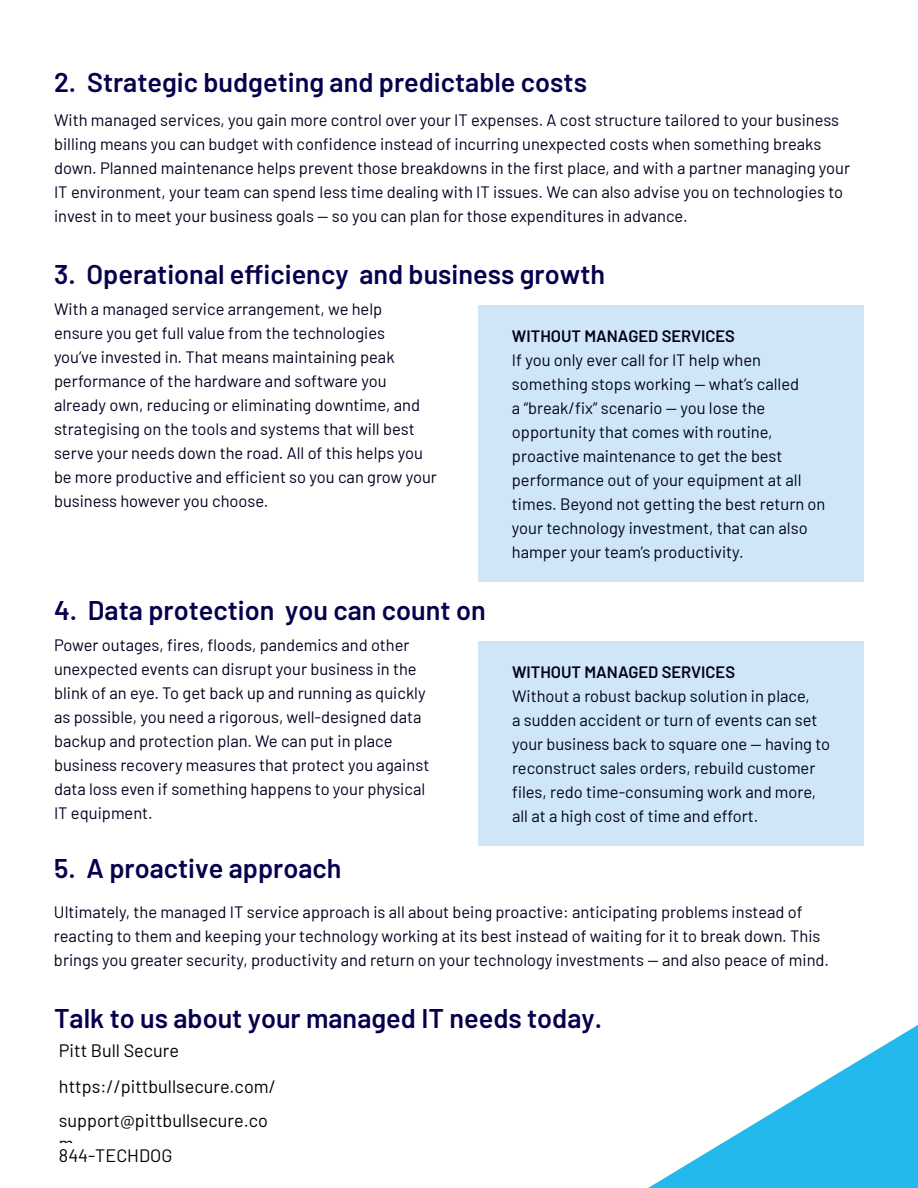
<style>
.page{position:relative;width:918px;height:1188px;background:#fff}
.page>*{position:absolute;margin:0;border:0;box-sizing:border-box;transform-origin:0 0}
.Headings{font:600 27px "Barlow";color:#06004c}
.t1{font:18px/23.2px "Barlow";color:#000}
.t2{font:16.5px/24px "Barlow";color:#00001d}
.t3{font:600 16.5px "Barlow";color:#00001d}
</style>
<div class="page">
<div style="left:478px;top:306px;width:386px;height:276px;background:#cfe6f9"></div>
<div style="left:478px;top:642px;width:386px;height:204px;background:#cfe6f9"></div>
<svg style="left:658px;top:1025px;width:260px;height:157px"></svg>
<div style="left:648px;top:1182px;width:270px;height:6px;background:#24b9ed"></div>
<p class="Headings" style="left:54px;top:62px;width:534px">2. Strategic budgeting and predictable costs</p>
<p class="t2" style="left:54px;top:107px;width:798px">With managed services, you gain more control over your IT expenses. A cost structure tailored to your business billing means you can budget with confidence instead of incurring unexpected costs when something breaks down. Planned maintenance helps prevent those breakdowns in the first place, and with a partner managing your IT environment, your team can spend less time dealing with IT issues. We can also advise you on technologies to invest in to meet your business goals — so you can plan for those expenditures in advance.</p>
<p class="Headings" style="left:54px;top:254px;width:553px">3. Operational efficiency and business growth</p>
<p class="t2" style="left:54px;top:295px;width:384px">With a managed service arrangement, we help<br>ensure you get full value from the technologies<br>you’ve invested in. That means maintaining peak performance of the hardware and software you already own, reducing or eliminating downtime, and strategising on the tools and systems that will best serve your needs down the road. All of this helps you be more productive and efficient so you can grow your business however you choose.</p>
<p class="Headings" style="left:54px;top:590px;width:433px">4. Data protection you can count on</p>
<p class="t2" style="left:54px;top:631px;width:377px">Power outages, fires, floods, pandemics and other unexpected events can disrupt your business in the blink of an eye. To get back up and running as quickly as possible, you need a rigorous, well-designed data backup and protection plan. We can put in place business recovery measures that protect you against data loss even if something happens to your physical IT equipment.</p>
<p class="Headings" style="left:54px;top:849px;width:289px">5. A proactive approach</p>
<p class="t3" style="left:512px;top:324px;width:225px">WITHOUT MANAGED SERVICES</p>
<p class="t2" style="left:512px;top:347px;width:315px">If you only ever call for IT help when something stops working — what’s called<br>a “break/fix” scenario — you lose the opportunity that comes with routine, proactive maintenance to get the best performance out of your equipment at all times. Beyond not getting the best return on your technology investment, that can also hamper your team’s productivity.</p>
<p class="t3" style="left:512px;top:660px;width:225px">WITHOUT MANAGED SERVICES</p>
<p class="t2" style="left:512px;top:683px;width:320px">Without a robust backup solution in place,<br>a sudden accident or turn of events can set your business back to square one — having to reconstruct sales orders, rebuild customer files, redo time-consuming work and more, all at a high cost of time and effort.</p>
<p class="t2" style="left:54px;top:899px;width:777px">Ultimately, the managed IT service approach is all about being proactive: anticipating problems instead of reacting to them and keeping your technology working at its best instead of waiting for it to break down. This brings you greater security, productivity and return on your technology investments — and also peace of mind.</p>
<p class="Headings" style="left:54px;top:998px;width:550px">Talk to us about your managed IT needs today.</p>
<p class="t1" style="left:59px;top:1032px;width:218px;line-height:35.4px">Pitt Bull Secure https://pittbullsecure.com/</p>
<p class="t1" style="left:59px;top:1108px;width:210px">support@pittbullsecure.co m</p>
<p class="t1" style="left:59px;top:1142px;width:115px">844-TECHDOG</p>
</div>
